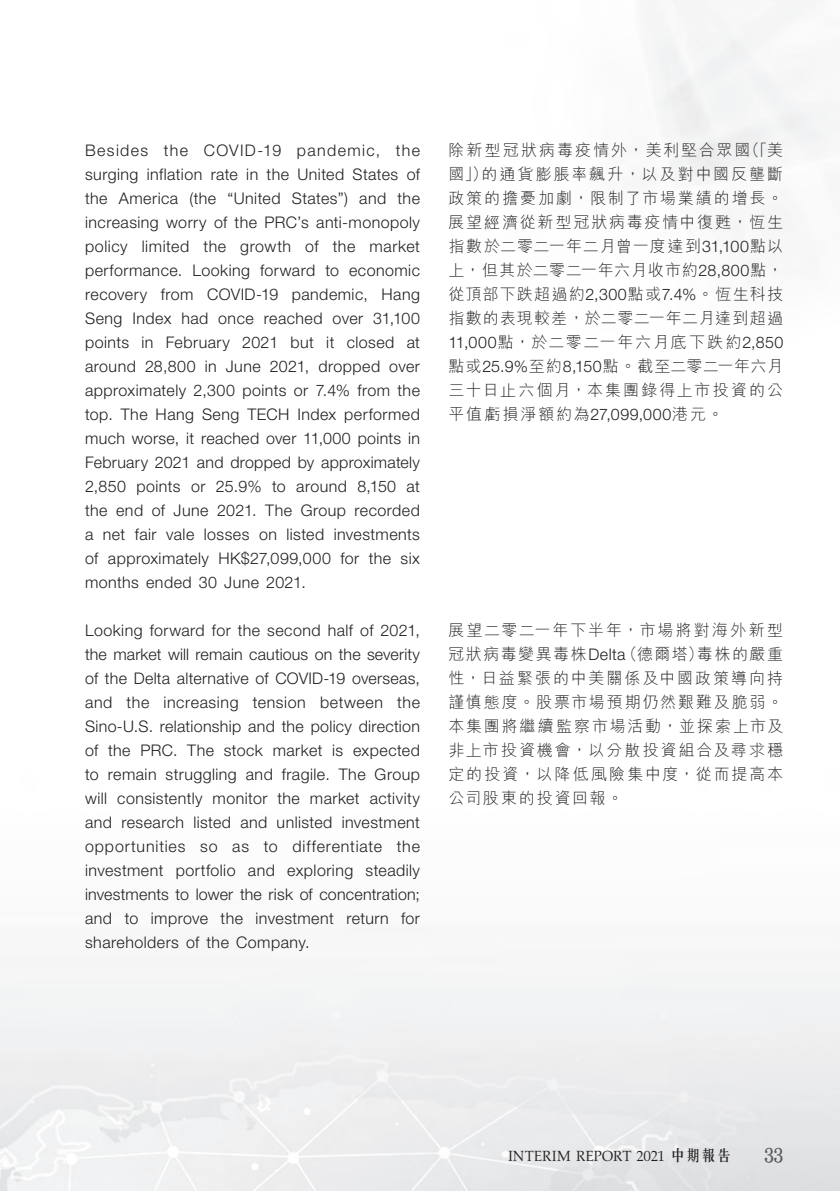
<style>
.page{position:relative;width:840px;height:1191px;background:#fff}
.page>*{position:absolute;margin:0;border:0;box-sizing:border-box;transform-origin:0 0}
.t1{font:500 20px "C Song 3 HK";color:#57585a}
._11_P0{font:300 16px/24px "Helvetica Neue LT Std";letter-spacing:.03em;color:#231f20;text-align:justify}
._11_P0-2{font:300 16px/24px "M Hei HK";letter-spacing:.115em;color:#231f20;text-align:justify}
.t2{font:15px "Aldus LT Std";letter-spacing:-.015em;color:#231f20}
.s1{font-family:"Helvetica Neue LT Std"}
.s2{font-family:"C Song 3 HK";font-weight:500}
</style>
<div class="page">
<p class="_11_P0" style="left:85px;top:138px;width:336px">Besides the COVID-19 pandemic, the surging inflation rate in the United States of the America (the “United States”) and the increasing worry of the PRC’s anti-monopoly policy limited the growth of the market performance. Looking forward to economic recovery from COVID-19 pandemic, Hang Seng Index had once reached over 31,100 points in February 2021 but it closed at around 28,800 in June 2021, dropped over approximately 2,300 points or 7.4% from the top. The Hang Seng TECH Index performed much worse, it reached over 11,000 points in February 2021 and dropped by approximately 2,850 points or 25.9% to around 8,150 at the end of June 2021. The Group recorded a net fair vale losses on listed investments of approximately HK$27,099,000 for the six months ended 30 June 2021.</p>
<p class="_11_P0" style="left:85px;top:618px;width:336px">Looking forward for the second half of 2021, the market will remain cautious on the severity of the Delta alternative of COVID-19 overseas, and the increasing tension between the Sino-U.S. relationship and the policy direction of the PRC. The stock market is expected to remain struggling and fragile. The Group will consistently monitor the market activity and research listed and unlisted investment opportunities so as to differentiate the investment portfolio and exploring steadily investments to lower the risk of concentration; and to improve the investment return for shareholders of the Company.</p>
<p class="_11_P0-2" style="left:448px;top:138px;width:336px">除新型冠狀病毒疫情外，美利堅合眾國（「美國」）的通貨膨脹率飆升，以及對中國反壟斷政策的擔憂加劇，限制了市場業績的增長。展望經濟從新型冠狀病毒疫情中復甦，恆生指數於二零二一年二月曾一度達到<span class="s1">31,100</span>點以上，但其於二零二一年六月收市約<span class="s1">28,800</span>點，從頂部下跌超過約<span class="s1">2,300</span>點或<span class="s1">7.4%</span>。恆生科技指數的表現較差，於二零二一年二月達到超過<span class="s1">11,000</span>點，於二零二一年六月底下跌約<span class="s1">2,850</span>點或<span class="s1">25.9%</span>至約<span class="s1">8,150</span>點。截至二零二一年六月三十日止六個月，本集團錄得上市投資的公平值虧損淨額約為<span class="s1">27,099,000</span>港元。</p>
<p class="_11_P0-2" style="left:448px;top:618px;width:336px">展望二零二一年下半年，市場將對海外新型冠狀病毒變異毒株<span class="s1">Delta</span>（德爾塔）毒株的嚴重性，日益緊張的中美關係及中國政策導向持謹慎態度。股票市場預期仍然艱難及脆弱。本集團將繼續監察市場活動，並探索上市及非上市投資機會，以分散投資組合及尋求穩定的投資，以降低風險集中度，從而提高本公司股東的投資回報。</p>
<p class="t2" style="left:508px;top:1147px;width:225px">INTERIM REPORT 2021 <span class="s2">中期報告</span></p>
<p class="t1" style="left:763px;top:1140px;width:21px">33</p>
</div>
